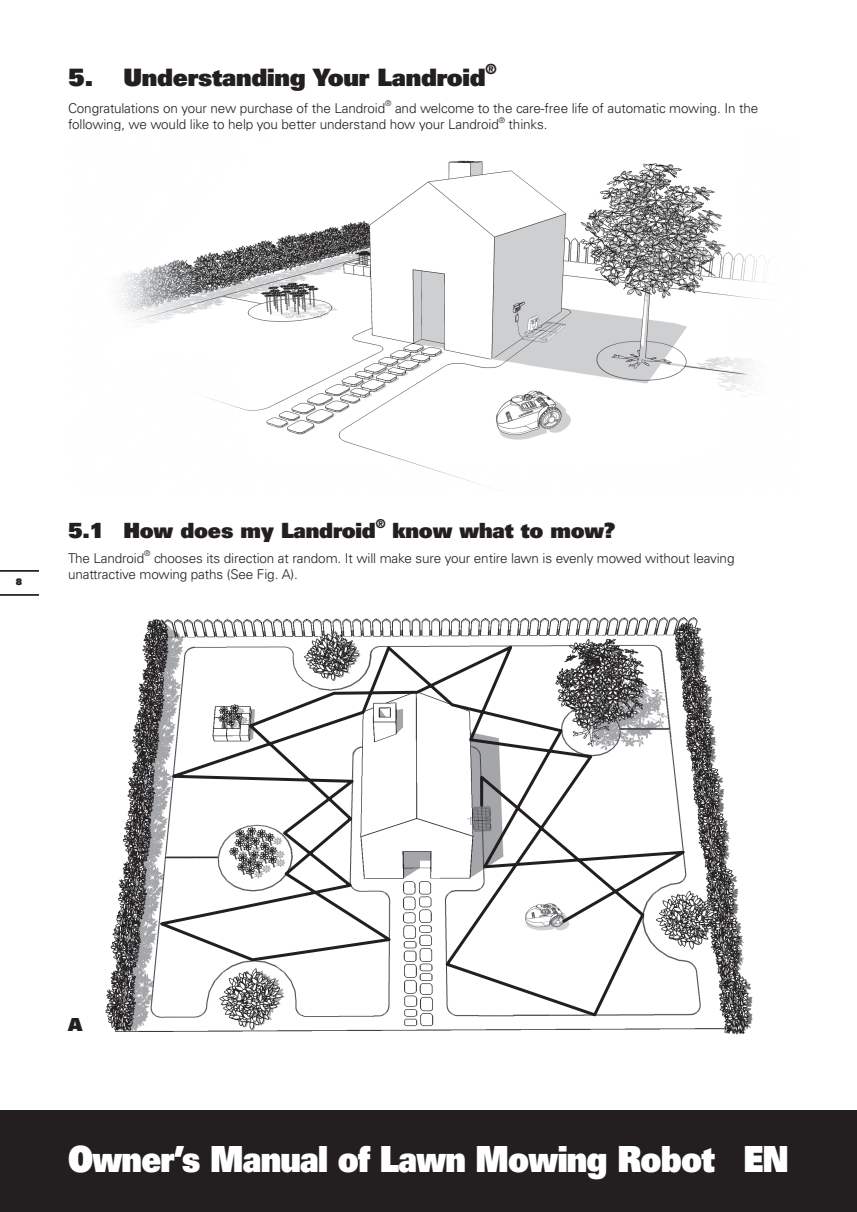
<style>
.page{position:relative;width:857px;height:1212px;background:#fff}
.page>*{position:absolute;margin:0;border:0;box-sizing:border-box;transform-origin:0 0}
.t1{font:900 36px "Univers";letter-spacing:-.025em;color:#fff;scale:.88 1}
.t2{font:900 24px "Univers";letter-spacing:-.01em;color:#231f20}
.t3{font:900 21px "Univers";letter-spacing:-.01em;color:#231f20}
.t4{font:900 18px "Univers";color:#231f20}
.t5{font:900 13.95px "Univers";color:#231f20}
.t6{font:300 13.5px/16.5px "Univers";letter-spacing:-.01em;color:#231f20}
.t7{font:900 12.3px "Univers";color:#231f20}
.t8{font:900 9px "Univers";color:#231f20}
.t9{font:300 7.8px "Univers";color:#231f20}
</style>
<div class="page">
<div style="left:0;top:1110px;width:857px;height:102px;background:#231f20"></div>
<hr style="left:0;top:594px;width:38px;height:2px;background:#000">
<hr style="left:0;top:570px;width:38px;height:2px;background:#000">
<img style="left:119px;top:160px;width:648px;height:326px">
<img style="left:105px;top:617px;width:648px;height:418px">
<svg style="left:151px;top:641px;width:545px;height:377px"></svg>
<h2 class="t2" style="left:68px;top:61px;width:419px">5. Understanding Your Landroid</h2>
<p class="t5" style="left:485px;top:60px;width:13px">®</p>
<p class="t6" style="left:68px;top:100px;width:319px">Congratulations on your new purchase of the Landroid</p>
<p class="t9" style="left:385px;top:99px;width:8px">®</p>
<p class="t6" style="left:68px;top:100px;width:692px;text-indent:327px">and welcome to the care-free life of automatic mowing. In the following, we would like to help you better understand how your Landroid</p>
<p class="t9" style="left:499px;top:115px;width:8px">®</p>
<p class="t6" style="left:509px;top:116px;width:40px">thinks.</p>
<p class="t8" style="left:16px;top:576px;width:8px">8</p>
<h3 class="t3" style="left:68px;top:516px;width:309px">5.1 How does my Landroid</h3>
<p class="t7" style="left:376px;top:515px;width:11px">®</p>
<h3 class="t3" style="left:392px;top:516px;width:224px">know what to mow?</h3>
<p class="t6" style="left:68px;top:550px;width:78px">The Landroid</p>
<p class="t9" style="left:144px;top:549px;width:8px">®</p>
<p class="t6" style="left:68px;top:550px;width:668px;text-indent:86px">chooses its direction at random. It will make sure your entire lawn is evenly mowed without leaving unattractive mowing paths (See Fig. A).</p>
<h3 class="t4" style="left:68px;top:1012px;width:16px">A</h3>
<h1 class="t1" style="left:68px;top:1135px;width:821px">Owner’s Manual of Lawn Mowing Robot EN</h1>
</div>
